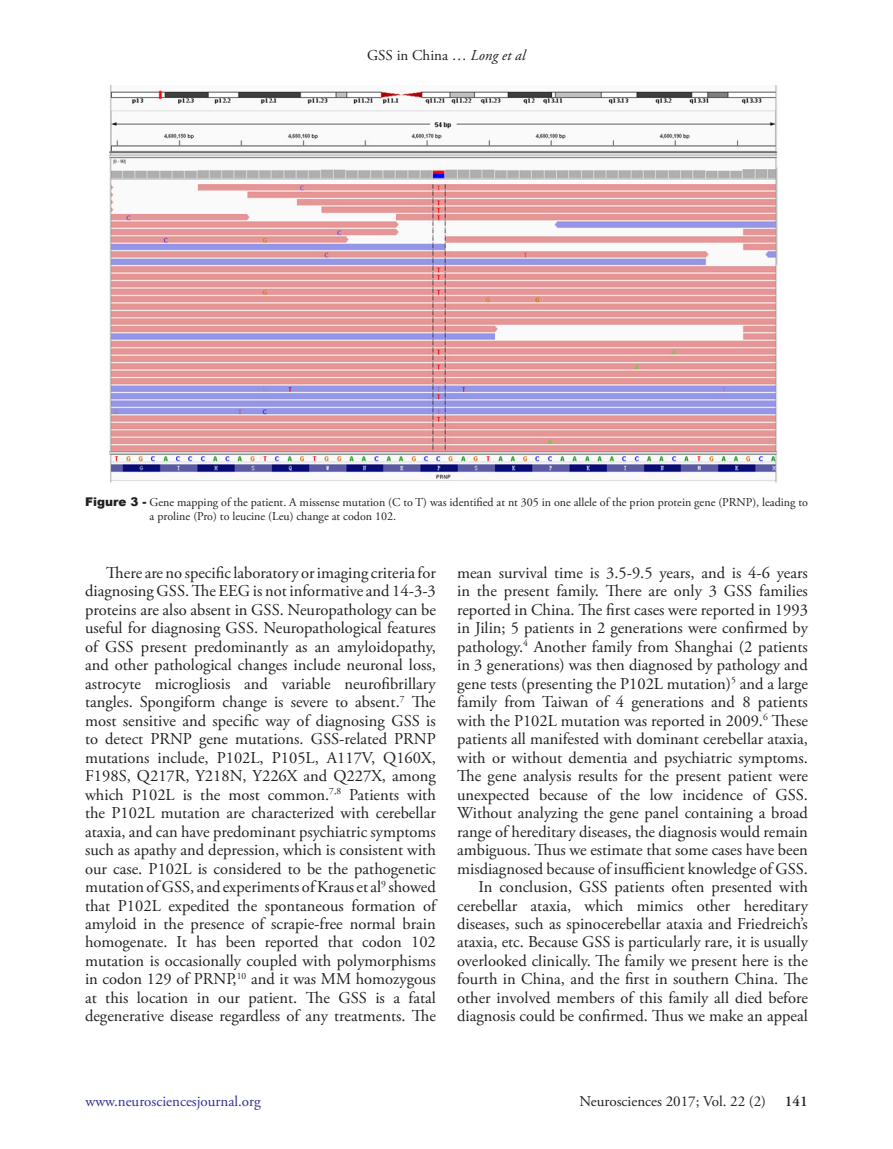
<style>
.page{position:relative;width:893px;height:1149px;background:#fff}
.page>*{position:absolute;margin:0;border:0;box-sizing:border-box;transform-origin:0 0}
.t1{font:16.5px/18.5px "Adobe Garamond Pro";color:#231f20;text-align:justify}
.t2{font:15px "Adobe Garamond Pro";color:#231f20}
.t3{font:15px "Adobe Garamond Pro";color:#2e3092}
.t4{font:600 15px "Adobe Garamond Pro";color:#231f20}
.t5{font:12px/14.4px "Adobe Garamond Pro";color:#231f20}
.s1{font-style:italic}
.s2{font-family:"Arial";font-weight:900}
</style>
<div class="page">
<img style="left:109px;top:85px;width:669px;height:398px">
<p class="t2" style="left:367px;top:46px;width:160px">GSS in China … <span class="s1">Long et al</span></p>
<p class="t5" style="left:150px;top:495px;width:660px;text-indent:-64px"><span class="s2">Figure 3 -</span> Gene mapping of the patient. A missense mutation (C to T) was identified at nt 305 in one allele of the prion protein gene (PRNP), leading to a proline (Pro) to leucine (Leu) change at codon 102.</p>
<p class="t1" style="left:85px;top:564px;width:352px;text-indent:21px">There are no specific laboratory or imaging criteria for diagnosing GSS. The EEG is not informative and 14-3-3 proteins are also absent in GSS. Neuropathology can be useful for diagnosing GSS. Neuropathological features of GSS present predominantly as an amyloidopathy, and other pathological changes include neuronal loss, astrocyte microgliosis and variable neurofibrillary tangles. Spongiform change is severe to absent.<sup>7</sup> The most sensitive and specific way of diagnosing GSS is to detect PRNP gene mutations. GSS-related PRNP mutations include, P102L, P105L, A117V, Q160X, F198S, Q217R, Y218N, Y226X and Q227X, among which P102L is the most common.<sup>7,8</sup> Patients with the P102L mutation are characterized with cerebellar ataxia, and can have predominant psychiatric symptoms such as apathy and depression, which is consistent with our case. P102L is considered to be the pathogenetic mutation of GSS, and experiments of Kraus et al<sup>9</sup> showed that P102L expedited the spontaneous formation of amyloid in the presence of scrapie-free normal brain homogenate. It has been reported that codon 102 mutation is occasionally coupled with polymorphisms in codon 129 of PRNP,<sup>10</sup> and it was MM homozygous at this location in our patient. The GSS is a fatal degenerative disease regardless of any treatments. The</p>
<p class="t1" style="left:457px;top:564px;width:352px">mean survival time is 3.5-9.5 years, and is 4-6 years in the present family. There are only 3 GSS families reported in China. The first cases were reported in 1993 in Jilin; 5 patients in 2 generations were confirmed by pathology.<sup>4</sup> Another family from Shanghai (2 patients in 3 generations) was then diagnosed by pathology and gene tests (presenting the P102L mutation)<sup>5</sup> and a large family from Taiwan of 4 generations and 8 patients with the P102L mutation was reported in 2009.<sup>6</sup> These patients all manifested with dominant cerebellar ataxia, with or without dementia and psychiatric symptoms.<br>The gene analysis results for the present patient were unexpected because of the low incidence of GSS.<br>Without analyzing the gene panel containing a broad range of hereditary diseases, the diagnosis would remain ambiguous. Thus we estimate that some cases have been misdiagnosed because of insufficient knowledge of GSS.</p>
<p class="t1" style="left:457px;top:877px;width:352px;text-indent:21px">In conclusion, GSS patients often presented with cerebellar ataxia, which mimics other hereditary diseases, such as spinocerebellar ataxia and Friedreich’s ataxia, etc. Because GSS is particularly rare, it is usually overlooked clinically. The family we present here is the fourth in China, and the first in southern China. The other involved members of this family all died before diagnosis could be confirmed. Thus we make an appeal</p>
<p class="t3" style="left:86px;top:1091px;width:177px">www.neurosciencesjournal.org</p>
<p class="t2" style="left:580px;top:1091px;width:188px">Neurosciences 2017; Vol. 22 (2)</p>
<p class="t4" style="left:785px;top:1092px;width:24px">141</p>
</div>
